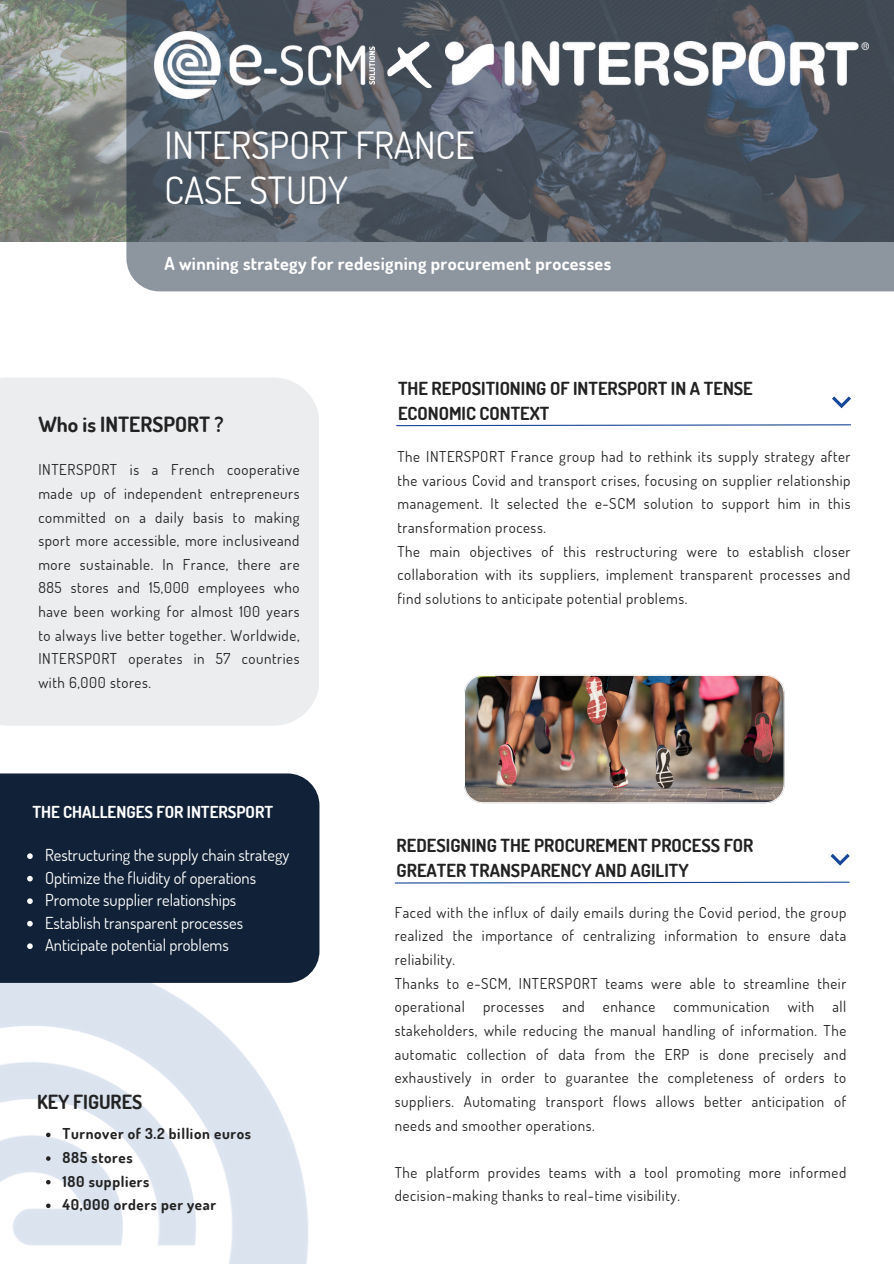
<style>
.page{position:relative;width:894px;height:1264px;background:#fff}
.page>*{position:absolute;margin:0;border:0;box-sizing:border-box;transform-origin:0 0}
.t1{font:37.5px/45px "Dosis";color:#fff}
.t2{font:700 21px "Dosis";color:#222}
.t3{font:700 19.5px "Dosis";color:#222}
.t4{font:700 18px/24.8px "Dosis";color:#222}
.t5{font:700 18px "Dosis";letter-spacing:.02em;color:#fff}
.t6{font:16.5px "Dosis";color:#fff}
.t7{font:700 16.5px "Dosis";color:#fff}
.t8{font:15px/23.7px "Dosis";letter-spacing:.04em;color:#222;text-align:justify}
.t9{font:700 15px "Dosis";letter-spacing:.04em;color:#222}
</style>
<div class="page">
<img style="left:0;top:955px;width:320px;height:308px">
<div style="left:0;top:773px;width:319px;height:209px;background:#112238"></div>
<img style="left:0;top:0;width:126px;height:242px">
<svg style="left:126px;top:0;width:767px;height:291px;background:#5c6570"></svg>
<img style="left:154px;top:32px;width:220px;height:66px">
<img style="left:464px;top:675px;width:320px;height:128px">
<svg style="left:387px;top:41px;width:44px;height:47px"></svg>
<svg style="left:394px;top:881px;width:456px;height:3px"></svg>
<svg style="left:830px;top:853px;width:19px;height:12px"></svg>
<div style="left:0;top:378px;width:319px;height:347px;background:#ecedef"></div>
<svg style="left:27px;top:853px;width:6px;height:6px"></svg>
<svg style="left:27px;top:875px;width:6px;height:6px"></svg>
<svg style="left:27px;top:898px;width:6px;height:6px"></svg>
<svg style="left:27px;top:920px;width:6px;height:6px"></svg>
<svg style="left:27px;top:943px;width:6px;height:6px"></svg>
<svg style="left:46px;top:1132px;width:5px;height:5px"></svg>
<svg style="left:46px;top:1156px;width:5px;height:4px"></svg>
<svg style="left:46px;top:1179px;width:5px;height:5px"></svg>
<svg style="left:46px;top:1203px;width:5px;height:4px"></svg>
<svg style="left:396px;top:424px;width:455px;height:3px"></svg>
<svg style="left:832px;top:396px;width:18px;height:12px"></svg>
<img style="left:445px;top:41px;width:423px;height:44px">
<p class="t1" style="left:164px;top:122px;width:311px">INTERSPORT FRANCE<br>CASE STUDY</p>
<p class="t5" style="left:164px;top:251px;width:448px">A winning strategy for redesigning procurement processes</p>
<p class="t2" style="left:38px;top:410px;width:187px">Who is INTERSPORT ?</p>
<p class="t8" style="left:38px;top:457px;width:262px">INTERSPORT is a French cooperative made up of independent entrepreneurs committed on a daily basis to making sport more accessible, more inclusiveand more sustainable. In France, there are 885 stores and 15,000 employees who have been working for almost 100 years to always live better together. Worldwide, INTERSPORT operates in 57 countries with 6,000 stores.</p>
<h3 class="t7" style="left:32px;top:801px;width:242px">THE CHALLENGES FOR INTERSPORT</h3>
<p class="t6" style="left:45px;top:844px;width:246px">Restructuring the supply chain strategy</p>
<h4 class="t6" style="left:45px;top:866px;width:212px">Optimize the fluidity of operations</h4>
<p class="t6" style="left:45px;top:889px;width:193px">Promote supplier relationships</p>
<p class="t6" style="left:45px;top:911px;width:199px">Establish transparent processes</p>
<p class="t6" style="left:45px;top:934px;width:185px">Anticipate potential problems</p>
<p class="t3" style="left:37px;top:1088px;width:107px">KEY FIGURES</p>
<h2 class="t9" style="left:63px;top:1123px;width:190px">Turnover of 3.2 billion euros</h2>
<p class="t9" style="left:63px;top:1147px;width:72px">885 stores</p>
<p class="t9" style="left:63px;top:1171px;width:88px">180 suppliers</p>
<p class="t9" style="left:63px;top:1194px;width:155px">40,000 orders per year</p>
<p class="t4" style="left:398px;top:375px;width:356px">THE REPOSITIONING OF INTERSPORT IN A TENSE<br>ECONOMIC CONTEXT</p>
<h1 class="t8" style="left:397px;top:444px;width:454px">The INTERSPORT France group had to rethink its supply strategy after the various Covid and transport crises, focusing on supplier relationship management. It selected the e-SCM solution to support him in this transformation process.</h1>
<h5 class="t8" style="left:397px;top:539px;width:454px">The main objectives of this restructuring were to establish closer collaboration with its suppliers, implement transparent processes and find solutions to anticipate potential problems.</h5>
<p class="t4" style="left:396px;top:832px;width:358px">REDESIGNING THE PROCUREMENT PROCESS FOR<br>GREATER TRANSPARENCY AND AGILITY</p>
<p class="t8" style="left:394px;top:900px;width:453px">Faced with the influx of daily emails during the Covid period, the group realized the importance of centralizing information to ensure data reliability.</p>
<h4 class="t8" style="left:394px;top:971px;width:453px">Thanks to e-SCM, INTERSPORT teams were able to streamline their operational processes and enhance communication with all stakeholders, while reducing the manual handling of information. The automatic collection of data from the ERP is done precisely and exhaustively in order to guarantee the completeness of orders to suppliers. Automating transport flows allows better anticipation of needs and smoother operations.</h4>
<p class="t8" style="left:394px;top:1160px;width:453px">The platform provides teams with a tool promoting more informed decision-making thanks to real-time visibility.</p>
</div>
